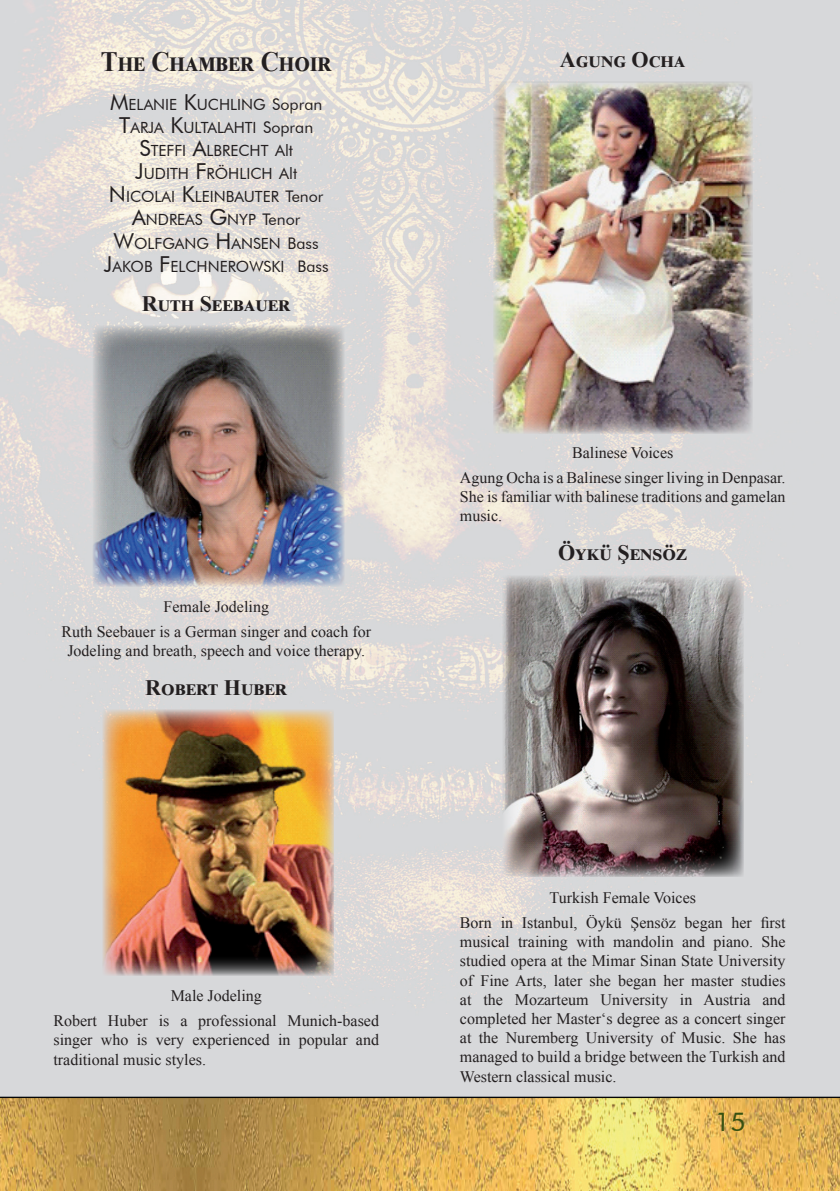
<style>
.page{position:relative;width:840px;height:1191px;background:#fff}
.page>*{position:absolute;margin:0;border:0;box-sizing:border-box;transform-origin:0 0}
.t1{font:700 28px "Times New Roman";letter-spacing:.025em;color:#231f20;scale:.9 1}
.t2{font:26px "Futura BT";color:#375111}
.t3{font:700 22px "Times New Roman";color:#231f20}
.t4{font:16px/19.2px "Times New Roman";color:#231f20;text-align:center}
.t5{font:16px "Futura BT";color:#231f20}
.t6{font:15.4px/23.2px "Futura BT";color:#231f20}
.s1{font-size:22px}
.s2{font-size:16px}
.s3{font-size:15.4px}
</style>
<div class="page">
<img style="left:0;top:0;width:839px;height:1191px">
<img style="left:92px;top:325px;width:252px;height:261px">
<img style="left:102px;top:709px;width:232px;height:266px">
<img style="left:493px;top:81px;width:258px;height:352px">
<img style="left:502px;top:575px;width:240px;height:301px">
<h1 class="t1" style="left:101px;top:41px;width:254px">The Chamber Choir</h1>
<p class="t6" style="left:110px;top:93px;width:37px"><span class="s1">M</span>ELAN</p>
<p class="t6" style="left:119px;top:93px;width:204px;text-indent:46px">IE <span class="s1">K</span>UCHLING <span class="s2">Sopran<br></span><span class="s1">T</span>ARJA <span class="s1">K</span>ULTALA</p>
<p class="t5" style="left:233px;top:117px;width:81px"><span class="s3">HTI</span> Sopran</p>
<p class="t6" style="left:139px;top:139px;width:155px"><span class="s1">S</span>TEFFI <span class="s1">A</span>LBRECHT <span class="s2">Alt</span></p>
<p class="t6" style="left:135px;top:162px;width:163px"><span class="s1">J</span>UDITH <span class="s1">F</span>RÖHLICH <span class="s2">Alt</span></p>
<p class="t6" style="left:109px;top:185px;width:33px"><span class="s1">N</span>ICOLA</p>
<p class="t6" style="left:171px;top:185px;width:154px">I <span class="s1">K</span>LEIN BAUTER <span class="s2">Tenor</span></p>
<p class="t6" style="left:132px;top:208px;width:170px"><span class="s1">A</span>ND REAS <span class="s1">G</span>NYP <span class="s2">Tenor</span></p>
<p class="t6" style="left:114px;top:231px;width:206px"><span class="s1">W</span>OLFGANG <span class="s1">H</span>ANSEN <span class="s2">Bass</span></p>
<p class="t6" style="left:104px;top:254px;width:20px"><span class="s1">J</span>AKO</p>
<p class="t6" style="left:144px;top:254px;width:186px">B <span class="s1">F</span>ELCHN EROWSKI <span class="s2">Bass</span></p>
<h3 class="t3" style="left:142px;top:287px;width:147px">Ruth Seebauer</h3>
<p class="t4" style="left:61px;top:594px;width:311px;line-height:24.8px">Female Jodeling<br>Ruth Seebauer is a German singer and coach for</p>
<p class="t4" style="left:67px;top:640px;width:299px">Jodeling and breath, speech and voice therapy.</p>
<h3 class="t3" style="left:145px;top:672px;width:141px">Robert Huber</h3>
<p class="t4" style="left:53px;top:983px;width:327px;line-height:24.8px">Male Jodeling<br>Robert Huber is a professional Munich-based</p>
<p class="t4" style="left:53px;top:1030px;width:327px;text-align:left">singer who is very experienced in popular and traditional music styles.</p>
<h3 class="t3" style="left:559px;top:43px;width:126px">Agung Ocha</h3>
<p class="t4" style="left:459px;top:440px;width:327px;line-height:24.8px">Balinese Voices<br>Agung Ocha is a Balinese singer living in Denpasar.</p>
<p class="t4" style="left:459px;top:487px;width:327px;text-align:left">She is familiar with balinese traditions and gamelan music.</p>
<h3 class="t3" style="left:558px;top:537px;width:131px">Öykü Şensöz</h3>
<p class="t4" style="left:459px;top:885px;width:327px;line-height:24.8px">Turkish Female Voices<br>Born in Istanbul, Öykü Şensöz began her first</p>
<p class="t4" style="left:459px;top:931px;width:327px;text-align:justify">musical training with mandolin and piano. She studied opera at the Mimar Sinan State University of Fine Arts, later she began her master studies at the Mozarteum University in Austria and completed her Master‘s degree as a concert singer at the Nuremberg University of Music. She has managed to build a bridge between the Turkish and Western classical music.</p>
<h2 class="t2" style="left:714px;top:1106px;width:32px">15</h2>
</div>
